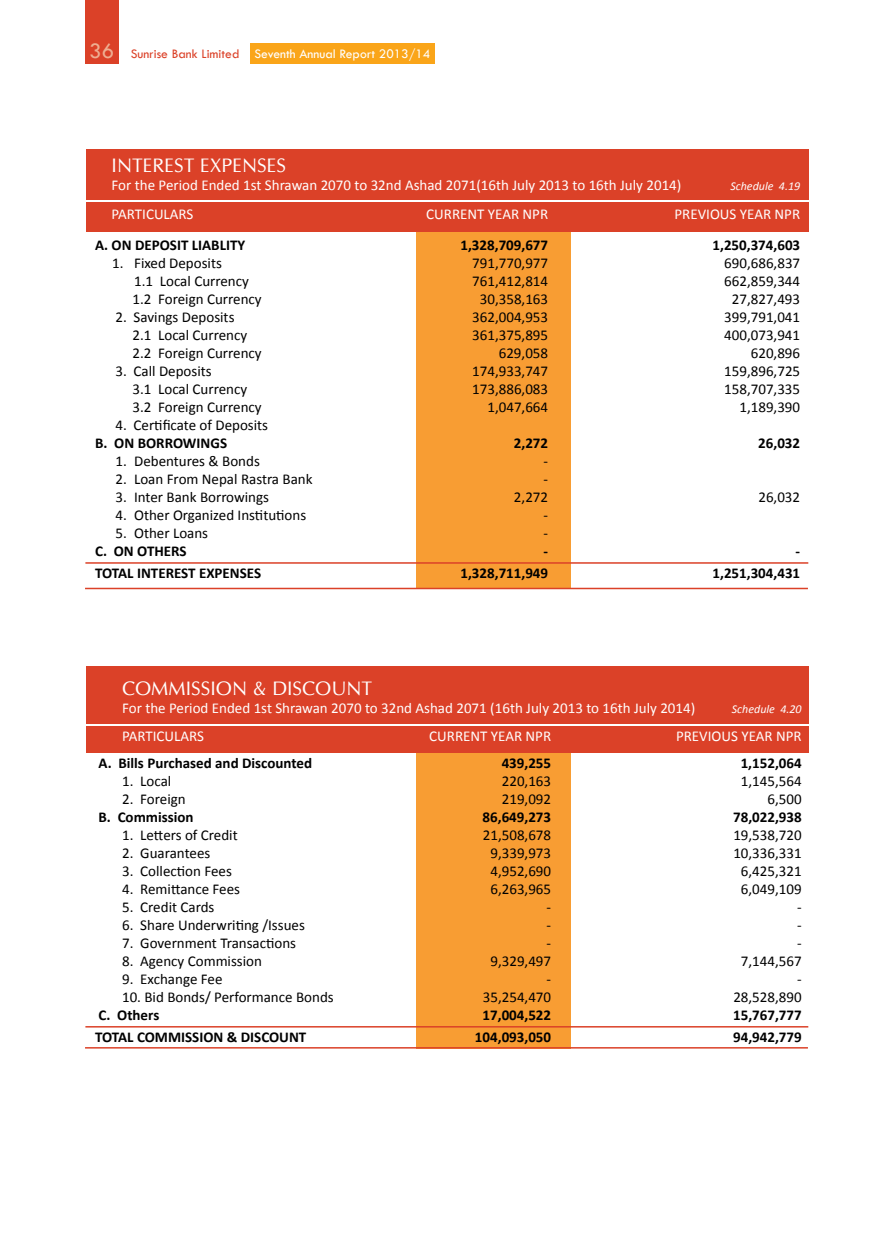
<style>
.page{position:relative;width:893px;height:1234px;background:#fff}
.page>*{position:absolute;margin:0;border:0;box-sizing:border-box;transform-origin:0 0}
.t1{font:19.5px "CG Omega";color:#fff}
.t2{font:15px "Calibri";color:#000}
.t3{font:700 15px "Calibri";color:#000}
.t4{font:15px "Calibri";color:#fff}
.t5{font:13.5px "Tw Cen";color:#fff}
.t6{font:italic 12px "Calibri";color:#fff}
.s1{font-size:22.5px;color:#eeae92}
.s2{color:#db4128}
</style>
<div class="page">
<div style="left:250px;top:44px;width:185px;height:20px;background:#faa519"></div>
<div style="left:85px;top:0;width:33px;height:64px;background:#db4128"></div>
<div style="left:417px;top:209px;width:154px;height:378px;background:#f89d33"></div>
<div style="left:417px;top:731px;width:154px;height:317px;background:#f89d33"></div>
<div style="left:86px;top:149px;width:723px;height:51px;background:#db4128"></div>
<div style="left:86px;top:665px;width:723px;height:58px;background:#db4128"></div>
<div style="left:86px;top:202px;width:723px;height:30px;background:#db4128"></div>
<div style="left:86px;top:726px;width:723px;height:26px;background:#db4128"></div>
<hr style="left:85px;top:562px;width:723px;height:1px;background:#db4128">
<hr style="left:85px;top:1025px;width:723px;height:2px;background:#db4128">
<hr style="left:85px;top:587px;width:723px;height:2px;background:#db4128">
<hr style="left:85px;top:1046px;width:723px;height:2px;background:#db4128">
<p class="t5" style="left:89px;top:48px;width:343px"><span class="s1">36</span> <span class="s2">Sunrise Bank Limited</span> Seventh Annual Report 2013/14</p>
<h1 class="t1" style="left:112px;top:158px;width:176px">INTEREST EXPENSES</h1>
<p class="t4" style="left:112px;top:176px;width:571px">For the Period Ended 1st Shrawan 2070 to 32nd Ashad 2071 (16th July 2013 to 16th July 2014)</p>
<p class="t6" style="left:730px;top:178px;width:71px">Schedule 4.19</p>
<p class="t4" style="left:112px;top:204px;width:83px">PARTICULARS</p>
<p class="t4" style="left:426px;top:204px;width:123px">CURRENT YEAR NPR</p>
<p class="t4" style="left:674px;top:204px;width:127px">PREVIOUS YEAR NPR</p>
<p class="t3" style="left:95px;top:239px;width:152px">A. ON DEPOSIT LIABLITY</p>
<p class="t3" style="left:460px;top:239px;width:89px">1,328,709,677</p>
<p class="t3" style="left:712px;top:239px;width:89px">1,250,374,603</p>
<p class="t2" style="left:112px;top:253px;width:111px">1. Fixed Deposits</p>
<p class="t2" style="left:472px;top:253px;width:77px">791,770,977</p>
<p class="t2" style="left:724px;top:253px;width:77px">690,686,837</p>
<p class="t2" style="left:134px;top:271px;width:116px">1.1 Local Currency</p>
<p class="t2" style="left:472px;top:271px;width:77px">761,412,814</p>
<p class="t2" style="left:724px;top:271px;width:77px">662,859,344</p>
<p class="t2" style="left:132px;top:289px;width:131px">1.2 Foreign Currency</p>
<p class="t2" style="left:480px;top:289px;width:70px">30,358,163</p>
<p class="t2" style="left:732px;top:289px;width:70px">27,827,493</p>
<p class="t2" style="left:115px;top:307px;width:121px">2. Savings Deposits</p>
<p class="t2" style="left:472px;top:307px;width:77px">362,004,953</p>
<p class="t2" style="left:724px;top:307px;width:77px">399,791,041</p>
<p class="t2" style="left:132px;top:325px;width:116px">2.1 Local Currency</p>
<p class="t2" style="left:472px;top:325px;width:77px">361,375,895</p>
<p class="t2" style="left:724px;top:325px;width:77px">400,073,941</p>
<p class="t2" style="left:132px;top:343px;width:131px">2.2 Foreign Currency</p>
<p class="t2" style="left:499px;top:343px;width:51px">629,058</p>
<p class="t2" style="left:751px;top:343px;width:51px">620,896</p>
<p class="t2" style="left:115px;top:361px;width:98px">3. Call Deposits</p>
<p class="t2" style="left:472px;top:361px;width:77px">174,933,747</p>
<p class="t2" style="left:724px;top:361px;width:77px">159,896,725</p>
<p class="t2" style="left:132px;top:379px;width:116px">3.1 Local Currency</p>
<p class="t2" style="left:472px;top:379px;width:77px">173,886,083</p>
<p class="t2" style="left:724px;top:379px;width:77px">158,707,335</p>
<p class="t2" style="left:132px;top:397px;width:131px">3.2 Foreign Currency</p>
<p class="t2" style="left:487px;top:397px;width:62px">1,047,664</p>
<p class="t2" style="left:739px;top:397px;width:62px">1,189,390</p>
<p class="t2" style="left:115px;top:415px;width:154px">4. Certificate of Deposits</p>
<p class="t3" style="left:95px;top:437px;width:133px">B. ON BORROWINGS</p>
<p class="t3" style="left:514px;top:437px;width:36px">2,272</p>
<p class="t3" style="left:758px;top:437px;width:43px">26,032</p>
<p class="t2" style="left:115px;top:451px;width:146px">1. Debentures &amp; Bonds</p>
<p class="t2" style="left:544px;top:451px;width:6px">-</p>
<p class="t2" style="left:115px;top:469px;width:199px">2. Loan From Nepal Rastra Bank</p>
<p class="t2" style="left:544px;top:469px;width:6px">-</p>
<p class="t2" style="left:115px;top:487px;width:155px">3. Inter Bank Borrowings</p>
<p class="t2" style="left:514px;top:487px;width:36px">2,272</p>
<p class="t2" style="left:758px;top:487px;width:43px">26,032</p>
<p class="t2" style="left:115px;top:505px;width:192px">4. Other Organized Institutions</p>
<p class="t2" style="left:544px;top:505px;width:6px">-</p>
<p class="t2" style="left:115px;top:523px;width:94px">5. Other Loans</p>
<p class="t2" style="left:544px;top:523px;width:6px">-</p>
<p class="t3" style="left:95px;top:545px;width:93px">C. ON OTHERS</p>
<p class="t3" style="left:544px;top:545px;width:6px">-</p>
<p class="t3" style="left:796px;top:545px;width:6px">-</p>
<p class="t3" style="left:95px;top:567px;width:168px">TOTAL INTEREST EXPENSES</p>
<p class="t3" style="left:460px;top:567px;width:89px">1,328,711,949</p>
<p class="t3" style="left:712px;top:567px;width:89px">1,251,304,431</p>
<h1 class="t1" style="left:122px;top:680px;width:252px">COMMISSION &amp; DISCOUNT</h1>
<p class="t4" style="left:122px;top:698px;width:575px">For the Period Ended 1st Shrawan 2070 to 32nd Ashad 2071 (16th July 2013 to 16th July 2014)</p>
<p class="t6" style="left:732px;top:700px;width:71px">Schedule 4.20</p>
<p class="t4" style="left:122px;top:727px;width:83px">PARTICULARS</p>
<p class="t4" style="left:429px;top:727px;width:123px">CURRENT YEAR NPR</p>
<p class="t4" style="left:676px;top:727px;width:127px">PREVIOUS YEAR NPR</p>
<p class="t3" style="left:98px;top:757px;width:215px">A. Bills Purchased and Discounted</p>
<p class="t3" style="left:502px;top:757px;width:51px">439,255</p>
<p class="t3" style="left:741px;top:757px;width:62px">1,152,064</p>
<p class="t2" style="left:122px;top:771px;width:51px">1. Local</p>
<p class="t2" style="left:502px;top:771px;width:51px">220,163</p>
<p class="t2" style="left:741px;top:771px;width:62px">1,145,564</p>
<p class="t2" style="left:122px;top:793px;width:65px">2. Foreign</p>
<p class="t2" style="left:502px;top:793px;width:51px">219,092</p>
<p class="t2" style="left:767px;top:793px;width:36px">6,500</p>
<p class="t3" style="left:98px;top:811px;width:97px">B. Commission</p>
<p class="t3" style="left:483px;top:811px;width:70px">86,649,273</p>
<p class="t3" style="left:733px;top:811px;width:70px">78,022,938</p>
<p class="t2" style="left:122px;top:825px;width:117px">1. Letters of Credit</p>
<p class="t2" style="left:483px;top:825px;width:70px">21,508,678</p>
<p class="t2" style="left:733px;top:825px;width:70px">19,538,720</p>
<p class="t2" style="left:122px;top:843px;width:90px">2. Guarantees</p>
<p class="t2" style="left:490px;top:843px;width:62px">9,339,973</p>
<p class="t2" style="left:733px;top:843px;width:70px">10,336,331</p>
<p class="t2" style="left:122px;top:861px;width:111px">3. Collection Fees</p>
<p class="t2" style="left:490px;top:861px;width:62px">4,952,690</p>
<p class="t2" style="left:741px;top:861px;width:62px">6,425,321</p>
<p class="t2" style="left:122px;top:879px;width:120px">4. Remittance Fees</p>
<p class="t2" style="left:490px;top:879px;width:62px">6,263,965</p>
<p class="t2" style="left:741px;top:879px;width:62px">6,049,109</p>
<p class="t2" style="left:122px;top:901px;width:94px">5. Credit Cards</p>
<p class="t2" style="left:547px;top:901px;width:6px">-</p>
<p class="t2" style="left:797px;top:901px;width:6px">-</p>
<p class="t2" style="left:122px;top:915px;width:184px">6. Share Underwriting /Issues</p>
<p class="t2" style="left:547px;top:915px;width:6px">-</p>
<p class="t2" style="left:797px;top:915px;width:6px">-</p>
<p class="t2" style="left:122px;top:933px;width:176px">7. Government Transactions</p>
<p class="t2" style="left:547px;top:933px;width:6px">-</p>
<p class="t2" style="left:797px;top:933px;width:6px">-</p>
<p class="t2" style="left:122px;top:951px;width:141px">8. Agency Commission</p>
<p class="t2" style="left:490px;top:951px;width:62px">9,329,497</p>
<p class="t2" style="left:741px;top:951px;width:62px">7,144,567</p>
<p class="t2" style="left:122px;top:969px;width:102px">9. Exchange Fee</p>
<p class="t2" style="left:547px;top:969px;width:6px">-</p>
<p class="t2" style="left:797px;top:969px;width:6px">-</p>
<p class="t2" style="left:122px;top:987px;width:213px">10. Bid Bonds/ Performance Bonds</p>
<p class="t2" style="left:483px;top:987px;width:70px">35,254,470</p>
<p class="t2" style="left:733px;top:987px;width:70px">28,528,890</p>
<p class="t3" style="left:98px;top:1009px;width:62px">C. Others</p>
<p class="t3" style="left:483px;top:1009px;width:70px">17,004,522</p>
<p class="t3" style="left:733px;top:1009px;width:70px">15,767,777</p>
<p class="t3" style="left:95px;top:1031px;width:213px">TOTAL COMMISSION &amp; DISCOUNT</p>
<p class="t3" style="left:475px;top:1031px;width:78px">104,093,050</p>
<p class="t3" style="left:733px;top:1031px;width:70px">94,942,779</p>
</div>
